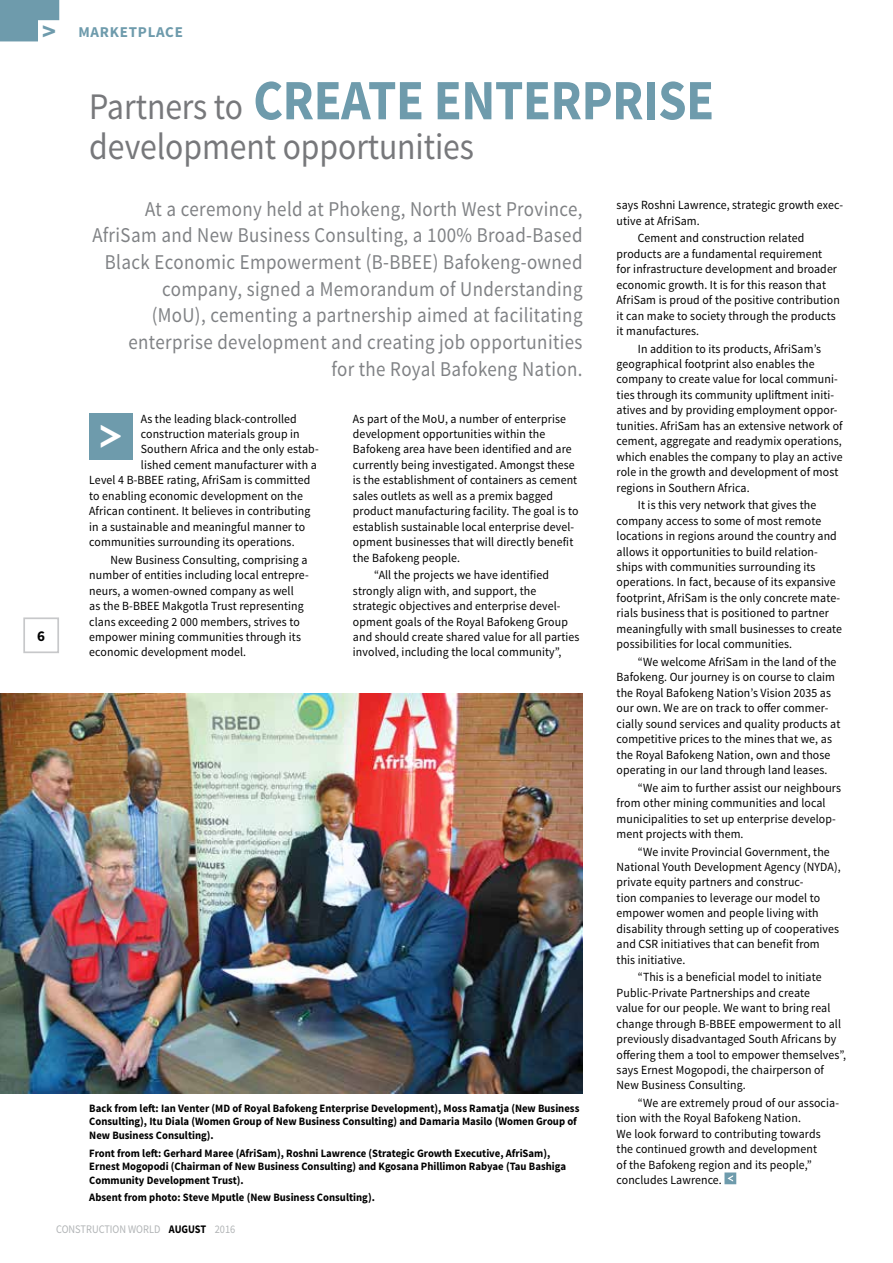
<style>
.page{position:relative;width:893px;height:1263px;background:#fff}
.page>*{position:absolute;margin:0;border:0;box-sizing:border-box;transform-origin:0 0}
.t1{font:700 57px "Source Sans Pro";letter-spacing:-.01em;color:#6e9bac;scale:.9 1}
.t2{font:700 42.9px "nevis";color:#fff}
.t3{font:37.5px "Source Sans Pro";letter-spacing:-.005em;color:#77787b;scale:.9 1}
.t4{font:21px/26.7px "Source Sans Pro";letter-spacing:.02em;color:#808285;text-align:right;scale:.9 1}
.t5{font:700 15px "Source Sans Pro";letter-spacing:.05em;color:#6e9bac}
.t6{font:700 15px "Source Sans Pro";color:#000}
.t7{font:12.45px/15.5px "Source Sans Pro";letter-spacing:.01em;color:#000;scale:.95 1}
.t8{font:11.55px "Source Sans Pro";color:#b1b4b6;scale:.9 1}
.t9{font:700 11.25px/13.5px "Source Sans Pro";color:#000;scale:.95 1}
.s1{font-size:26.25px}
.s2{font-weight:400;font-size:37.5px;color:#77787b}
.s3{font-weight:700;color:#000}
</style>
<div class="page">
<div style="left:23px;top:617px;width:36px;height:36px;border:2px solid #c7c8ca"></div>
<svg style="left:0;top:0;width:59px;height:41px"></svg>
<img style="left:0;top:693px;width:583px;height:400px">
<svg style="left:724px;top:1172px;width:12px;height:12px"></svg>
<div style="left:89px;top:413px;width:43px;height:47px;background:#6e9bac"></div>
<p class="t5" style="left:42px;top:22px;width:142px"><span class="s1">&gt;</span> MARKETPLACE</p>
<p class="t6" style="left:37px;top:626px;width:9px">6</p>
<h1 class="t1" style="left:89px;top:64px;width:696px"><span class="s2">Partners to</span> CREATE ENTERPRISE</h1>
<h3 class="t3" style="left:89px;top:124px;width:429px">development opportunities</h3>
<p class="t4" style="left:92px;top:196px;width:546px">At a ceremony held at Phokeng, North West Province, AfriSam and New Business Consulting, a 100% Broad-Based Black Economic Empowerment (B-BBEE) Bafokeng-owned company, signed a Memorandum of Understanding<br>(MoU), cementing a partnership aimed at facilitating enterprise development and creating job opportunities<br>for the Royal Bafokeng Nation.</p>
<p class="t7" style="left:617px;top:198px;width:240px">says Roshni Lawrence, strategic growth exec&shy;utive at AfriSam.</p>
<p class="t7" style="left:617px;top:231px;width:237px;text-indent:21px">Cement and construction related products are a fundamental requirement<br>for infrastructure development and broader economic growth. It is for this reason that AfriSam is proud of the positive contribution it can make to society through the products it manufactures.</p>
<p class="t7" style="left:617px;top:341px;width:239px;text-indent:21px">In addition to its products, AfriSam’s geographical footprint also enables the company to create value for local communi&shy;ties through its community upliftment initi&shy;atives and by providing employment oppor&shy;tunities. AfriSam has an extensive network of cement, aggregate and readymix operations, which enables the company to play an active role in the growth and development of most regions in Southern Africa.</p>
<p class="t7" style="left:617px;top:498px;width:239px;text-indent:21px">It is this very network that gives the company access to some of most remote locations in regions around the country and allows it opportunities to build relation&shy;ships with communities surrounding its operations. In fact, because of its expansive footprint, AfriSam is the only concrete mate&shy;rials business that is positioned to partner meaningfully with small businesses to create possibilities for local communities.</p>
<p class="t7" style="left:617px;top:654px;width:237px;text-indent:21px">“We welcome AfriSam in the land of the Bafokeng. Our journey is on course to claim the Royal Bafokeng Nation’s Vision 2035 as our own. We are on track to offer commer&shy;cially sound services and quality products at competitive prices to the mines that we, as the Royal Bafokeng Nation, own and those operating in our land through land leases.</p>
<p class="t7" style="left:617px;top:780px;width:238px;text-indent:21px">“We aim to further assist our neighbours from other mining communities and local municipalities to set up enterprise develop&shy;ment projects with them.</p>
<p class="t7" style="left:617px;top:844px;width:237px;text-indent:21px">“We invite Provincial Government, the National Youth Development Agency (NYDA), private equity partners and construc-<br>tion companies to leverage our model to empower women and people living with disability through setting up of cooperatives and CSR initiatives that can benefit from this initiative.</p>
<p class="t7" style="left:617px;top:970px;width:243px;text-indent:21px">“This is a beneficial model to initiate Public-Private Partnerships and create<br>value for our people. We want to bring real change through B-BBEE empowerment to all previously disadvantaged South Africans by offering them a tool to empower themselves”, says Ernest Mogopodi, the chairperson of New Business Consulting.</p>
<p class="t7" style="left:617px;top:1095px;width:236px;text-indent:21px">“We are extremely proud of our associa&shy;tion with the Royal Bafokeng Nation.<br>We look forward to contributing towards the continued growth and development<br>of the Bafokeng region and its people,” concludes Lawrence.</p>
<p class="t7" style="left:353px;top:411px;width:239px">As part of the MoU, a number of enterprise development opportunities within the Bafokeng area have been identified and are currently being investigated. Amongst these is the establishment of containers as cement sales outlets as well as a premix bagged product manufacturing facility. The goal is to establish sustainable local enterprise devel&shy;opment businesses that will directly benefit the Bafokeng people.</p>
<p class="t7" style="left:353px;top:567px;width:240px;text-indent:21px">“All the projects we have identified strongly align with, and support, the strategic objectives and enterprise devel&shy;opment goals of the Royal Bafokeng Group and should create shared value for all parties involved, including the local community”,</p>
<p class="t7" style="left:141px;top:411px;width:166px">As the leading black-controlled</p>
<p class="t7" style="left:141px;top:426px;width:169px">construction materials group in</p>
<p class="t7" style="left:141px;top:442px;width:189px">Southern Africa and the only estab-</p>
<p class="t7" style="left:141px;top:457px;width:187px">lished cement manufacturer with a</p>
<p class="t7" style="left:89px;top:473px;width:234px">Level 4 B-BBEE rating, AfriSam is committed</p>
<p class="t7" style="left:89px;top:488px;width:226px">to enabling economic development on the</p>
<p class="t7" style="left:89px;top:504px;width:234px">African continent. It believes in contributing</p>
<p class="t7" style="left:89px;top:519px;width:229px">in a sustainable and meaningful manner to</p>
<p class="t7" style="left:89px;top:534px;width:218px">communities surrounding its operations.</p>
<p class="t7" style="left:89px;top:552px;width:232px;text-indent:21px">New Business Consulting, comprising a number of entities including local entrepre&shy;neurs, a women-owned company as well<br>as the B-BBEE Makgotla Trust representing clans exceeding 2 000 members, strives to empower mining communities through its economic development model.</p>
<h2 class="t2" style="left:99px;top:412px;width:26px">&gt;</h2>
<p class="t9" style="left:89px;top:1102px;width:517px">Back from left: Ian Venter (MD of Royal Bafokeng Enterprise Development), Moss Ramatja (New Business<br>Consulting), Itu Diala (Women Group of New Business Consulting) and Damaria Masilo (Women Group of<br>New Business Consulting).</p>
<p class="t9" style="left:89px;top:1147px;width:503px">Front from left: Gerhard Maree (AfriSam), Roshni Lawrence (Strategic Growth Executive, AfriSam),<br>Ernest Mogopodi (Chairman of New Business Consulting) and Kgosana Phillimon Rabyae (Tau Bashiga<br>Community Development Trust).</p>
<p class="t9" style="left:89px;top:1191px;width:302px">Absent from photo: Steve Mputle (New Business Consulting).</p>
<p class="t8" style="left:56px;top:1222px;width:201px">CONSTRUCTION WORLD <span class="s3">AUGUST</span> 2016</p>
</div>
